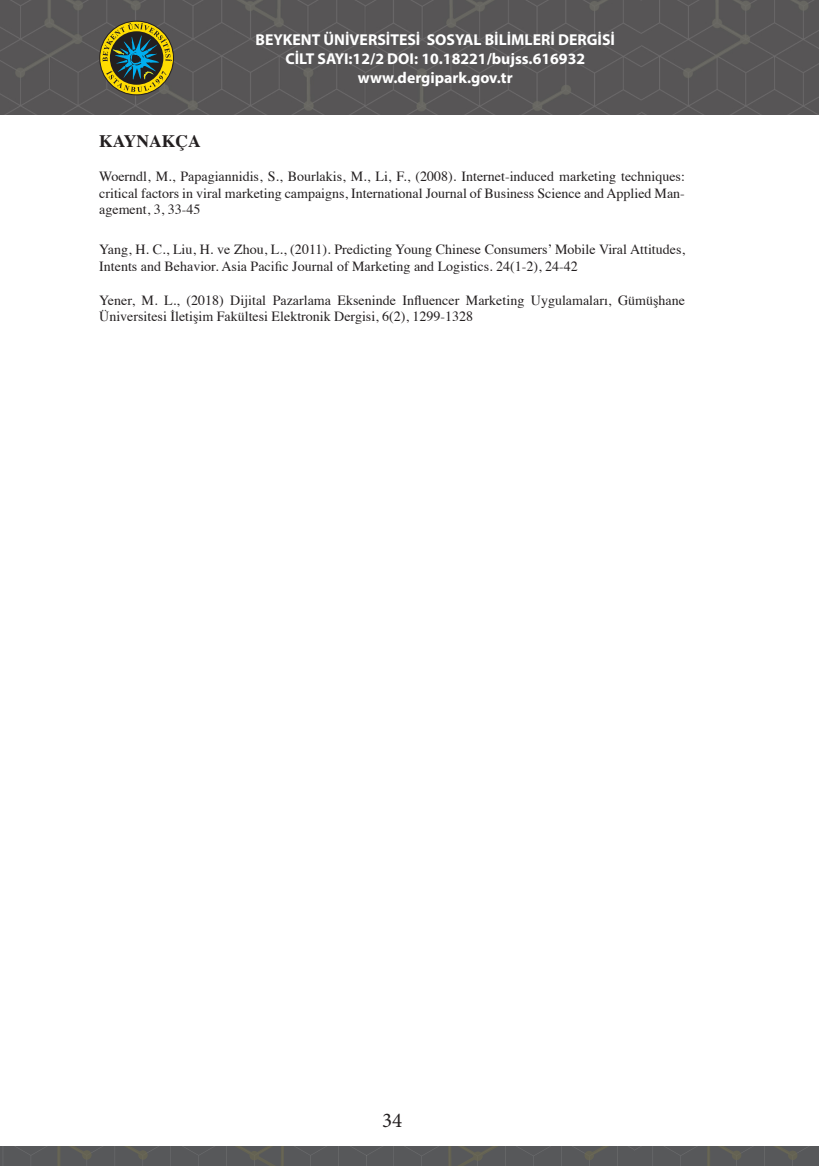
<style>
.page{position:relative;width:819px;height:1166px;background:#fff}
.page>*{position:absolute;margin:0;border:0;box-sizing:border-box;transform-origin:0 0}
.t1{font:21px "Minion Pro";color:#231f20}
.t2{font:700 17.5px "Times";color:#231f20}
.t3{font:700 15.75px/18.9px "Myriad Pro";color:#fff;text-align:center}
.t4{font:14px/16.8px "Times";color:#231f20}
</style>
<div class="page">
<img style="left:0;top:0;width:819px;height:114px">
<svg style="left:0;top:1146px;width:819px;height:20px;background:#585959"></svg>
<svg style="left:99px;top:21px;width:75px;height:74px;background:#6c7137"></svg>
<p class="t3" style="left:255px;top:30px;width:361px">BEYKENT ÜNİVERSİTESİ SOSYAL BİLİMLERİ DERGİSİ<br>CİLT SAYI:12/2 DOI: 10.18221/bujss.616932 www.dergipark.gov.tr</p>
<p class="t2" style="left:99px;top:134px;width:103px">KAYNAKÇA</p>
<p class="t4" style="left:99px;top:169px;width:587px;text-align:justify">Woerndl, M., Papagiannidis, S., Bourlakis, M., Li, F., (2008). Internet-induced marketing techniques: critical factors in viral marketing campaigns, International Journal of Business Science and Applied Man&shy;agement, 3, 33-45</p>
<p class="t4" style="left:99px;top:242px;width:587px">Yang, H. C., Liu, H. ve Zhou, L., (2011). Predicting Young Chinese Consumers’ Mobile Viral Attitudes,<br>Intents and Behavior. Asia Pacific Journal of Marketing and Logistics. 24(1-2), 24-42</p>
<p class="t4" style="left:99px;top:293px;width:587px">Yener, M. L., (2018) Dijital Pazarlama Ekseninde Influencer Marketing Uygulamaları, Gümüşhane<br>Üniversitesi İletişim Fakültesi Elektronik Dergisi, 6(2), 1299-1328</p>
<h1 class="t1" style="left:382px;top:1106px;width:22px">34</h1>
</div>
